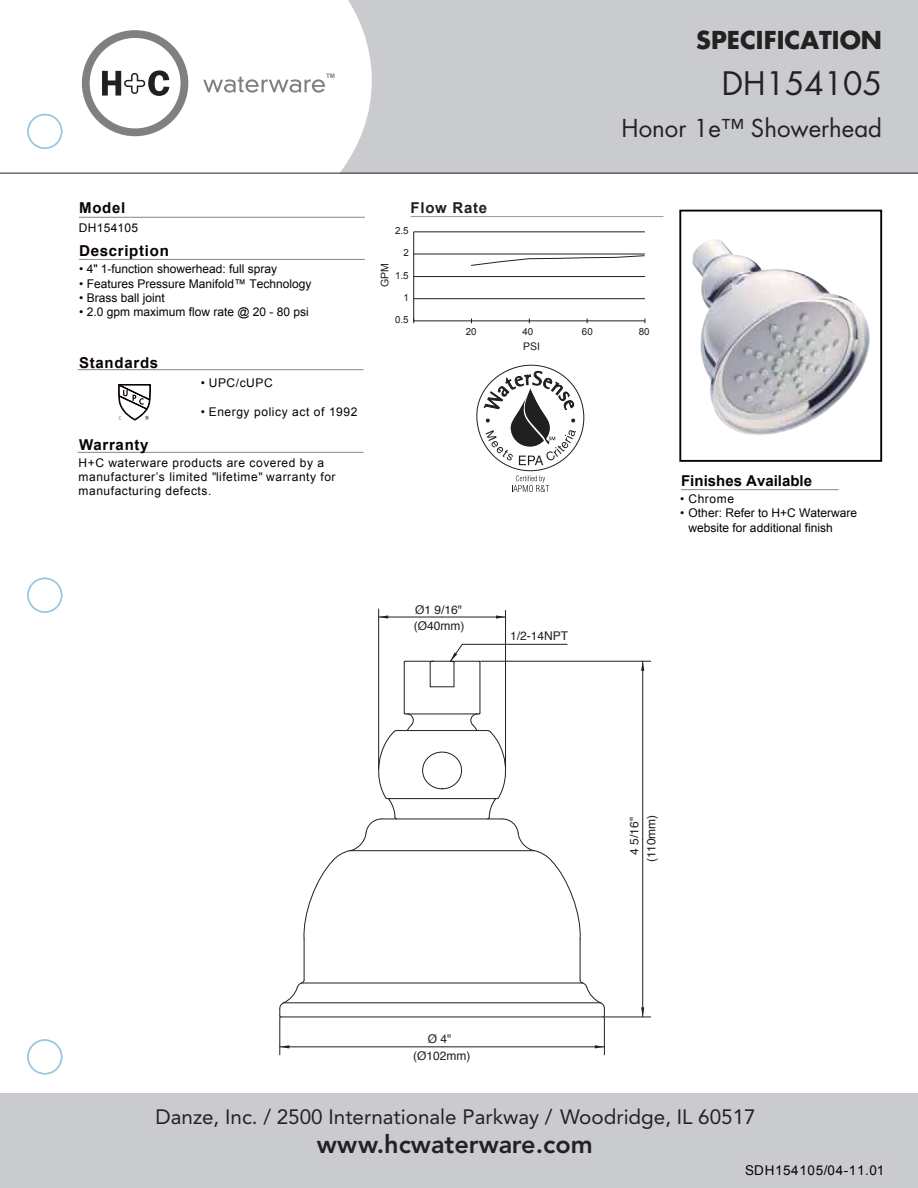
<style>
.page{position:relative;width:918px;height:1188px;background:#fff}
.page>*{position:absolute;margin:0;border:0;box-sizing:border-box;transform-origin:0 0}
.t1{font:31.5px "Futura";color:#232122}
.t2{font:800 25.2px "Avenir";color:#232122}
.t3{font:24px "Futura";color:#232122}
.t4{font:700 24px "Futura";color:#232122}
.t5{font:20.7px "Avenir";color:#232122}
.t6{font:700 15px "Arial";letter-spacing:.045em;color:#090203}
.t7{font:700 15px "Arial";color:#090203}
.t8{font:700 15px "Helvetica";letter-spacing:.05em;color:#090203}
.t9{font:700 15px "Arial";letter-spacing:.05em;color:#221f20}
.t10{font:13.5px "Arial";letter-spacing:.045em;color:#090203}
.t11{font:12px/14.4px "Arial";letter-spacing:.045em;color:#090203}
.t12{font:12px "Arial";color:#090203}
.t13{font:12px/14.4px "Arial";color:#050101}
.t14{font:12px/16.8px "Helvetica";color:#221f20;text-align:center}
.t15{font:12px "Arial";letter-spacing:.02em;color:#090203}
.t16{font:10.5px "Arial";color:#221815}
.t17{font:9.75px "Arial";color:#221815}
.t18{font:700 6.3px "Arial";color:#808082}
.s1{color:#221a15}
.s2{color:#090203}
</style>
<div class="page">
<div style="left:27px;top:114px;width:35px;height:35px;border:1px solid #99cae0;border-radius:50%"></div>
<div style="left:27px;top:1039px;width:35px;height:35px;border:1px solid #99cae0;border-radius:50%"></div>
<div style="left:27px;top:578px;width:35px;height:35px;border:1px solid #99cae0;border-radius:50%"></div>
<div style="left:339px;top:0;width:579px;height:173px;background:#c9cbcf"></div>
<div style="left:0;top:1093px;width:918px;height:95px;background:#c9cbcf"></div>
<hr style="left:0;top:173px;width:918px;height:1px;background:#232122">
<hr style="left:681px;top:489px;width:158px;height:1px;background:#8f919a">
<hr style="left:79px;top:259px;width:286px;height:1px;background:#8f919a">
<hr style="left:79px;top:217px;width:286px;height:1px;background:#8f919a">
<div style="left:679px;top:210px;width:203px;height:252px;border:2px solid #090203"></div>
<img style="left:692px;top:239px;width:178px;height:196px">
<hr style="left:78px;top:452px;width:286px;height:1px;background:#8f919a">
<hr style="left:78px;top:369px;width:286px;height:1px;background:#8f919a">
<svg style="left:118px;top:384px;width:33px;height:37px"></svg>
<hr style="left:411px;top:216px;width:252px;height:1px;background:#9f9fa0">
<svg style="left:476px;top:364px;width:109px;height:128px"></svg>
<svg style="left:413px;top:231px;width:233px;height:92px"></svg>
<div style="left:82px;top:30px;width:106px;height:106px;border:8px solid #808082;border-radius:50%"></div>
<svg style="left:102px;top:70px;width:67px;height:26px"></svg>
<svg style="left:203px;top:77px;width:122px;height:16px"></svg>
<hr style="left:481px;top:661px;width:170px;height:1px;background:#221f20">
<hr style="left:605px;top:1017px;width:46px;height:1px;background:#221f20">
<hr style="left:642px;top:661px;width:1px;height:178px;background:#221f20">
<hr style="left:642px;top:839px;width:1px;height:178px;background:#221f20">
<svg style="left:641px;top:661px;width:3px;height:10px"></svg>
<svg style="left:641px;top:1007px;width:3px;height:10px"></svg>
<hr style="left:604px;top:1018px;width:1px;height:37px;background:#221f20">
<hr style="left:280px;top:1018px;width:1px;height:37px;background:#221f20">
<hr style="left:442px;top:1047px;width:162px;height:1px;background:#221f20">
<hr style="left:280px;top:1047px;width:162px;height:1px;background:#221f20">
<svg style="left:595px;top:1045px;width:9px;height:3px"></svg>
<svg style="left:280px;top:1045px;width:9px;height:3px"></svg>
<hr style="left:378px;top:609px;width:1px;height:160px;background:#221f20">
<hr style="left:505px;top:610px;width:1px;height:159px;background:#221f20">
<hr style="left:379px;top:617px;width:63px;height:1px;background:#221f20">
<hr style="left:442px;top:617px;width:64px;height:1px;background:#221f20">
<svg style="left:379px;top:615px;width:9px;height:4px"></svg>
<svg style="left:496px;top:615px;width:9px;height:4px"></svg>
<hr style="left:281px;top:1017px;width:322px;height:1px;background:#221f20">
<hr style="left:284px;top:1003px;width:317px;height:1px;background:#221f20">
<hr style="left:302px;top:983px;width:280px;height:1px;background:#221f20">
<hr style="left:304px;top:939px;width:1px;height:41px;background:#221f20">
<hr style="left:404px;top:662px;width:1px;height:51px;background:#221f20">
<hr style="left:350px;top:850px;width:184px;height:1px;background:#221f20">
<hr style="left:382px;top:819px;width:120px;height:1px;background:#221f20">
<hr style="left:480px;top:662px;width:1px;height:51px;background:#221f20">
<hr style="left:387px;top:798px;width:110px;height:1px;background:#221f20">
<hr style="left:396px;top:730px;width:92px;height:1px;background:#221f20">
<hr style="left:405px;top:714px;width:74px;height:1px;background:#221f20">
<hr style="left:580px;top:939px;width:1px;height:41px;background:#221f20">
<hr style="left:405px;top:661px;width:74px;height:1px;background:#221f20">
<svg style="left:404px;top:713px;width:10px;height:18px"></svg>
<svg style="left:471px;top:713px;width:9px;height:18px"></svg>
<svg style="left:580px;top:979px;width:25px;height:39px"></svg>
<svg style="left:279px;top:979px;width:26px;height:39px"></svg>
<svg style="left:487px;top:730px;width:94px;height:210px"></svg>
<svg style="left:303px;top:730px;width:94px;height:210px"></svg>
<svg style="left:422px;top:752px;width:40px;height:37px"></svg>
<svg style="left:430px;top:644px;width:138px;height:44px"></svg>
<p class="t18" style="left:326px;top:71px;width:11px">TM</p>
<h3 class="t4" style="left:696px;top:23px;width:187px">SPECIFICATION</h3>
<h1 class="t1" style="left:722px;top:61px;width:162px">DH154105</h1>
<h3 class="t3" style="left:622px;top:112px;width:262px">Honor 1e™ Showerhead</h3>
<p class="t6" style="left:79px;top:198px;width:48px">Model</p>
<p class="t15" style="left:79px;top:220px;width:61px">DH154105</p>
<p class="t8" style="left:79px;top:239px;width:91px">Description</p>
<p class="t12" style="left:79px;top:261px;width:199px">• 4" 1-function showerhead: full spray</p>
<p class="t12" style="left:79px;top:276px;width:234px">• Features Pressure Manifold™ Technology</p>
<p class="t12" style="left:79px;top:290px;width:87px">• Brass ball joint</p>
<p class="t12" style="left:79px;top:304px;width:231px">• 2.0 gpm maximum flow rate @ 20 - 80 psi</p>
<p class="t6" style="left:79px;top:352px;width:81px">Standards</p>
<p class="t11" style="left:201px;top:376px;width:74px">• UPC/cUPC</p>
<p class="t11" style="left:201px;top:405px;width:158px">• Energy policy act of 1992</p>
<p class="t6" style="left:79px;top:435px;width:71px">Warranty</p>
<p class="t11" style="left:79px;top:455px;width:259px">H+C waterware products are covered by a manufacturer’s limited <span class="s1">"</span>lifetime<span class="s1">"</span> warranty for manufacturing defects.</p>
<p class="t9" style="left:411px;top:198px;width:78px">Flow Rate</p>
<p class="t17" style="left:395px;top:224px;width:15px">2.5</p>
<p class="t17" style="left:404px;top:247px;width:7px">2</p>
<p class="t16" style="left:378px;top:287px;width:25px;rotate:-90deg">GPM</p>
<p class="t17" style="left:395px;top:269px;width:15px">1.5</p>
<p class="t17" style="left:404px;top:291px;width:7px">1</p>
<p class="t17" style="left:395px;top:313px;width:15px">0.5</p>
<p class="t17" style="left:466px;top:325px;width:12px">20</p>
<p class="t17" style="left:523px;top:325px;width:12px">40</p>
<p class="t17" style="left:582px;top:325px;width:12px">60</p>
<p class="t17" style="left:639px;top:325px;width:12px">80</p>
<p class="t16" style="left:523px;top:339px;width:18px">PSI</p>
<p class="t7" style="left:681px;top:471px;width:132px">Finishes Available</p>
<p class="t11" style="left:680px;top:492px;width:55px">• Chrome</p>
<p class="t13" style="left:689px;top:506px;width:170px;text-indent:-8px"><span class="s2">•</span> Other: Refer to H+C Waterware website for additional finish</p>
<p class="t14" style="left:414px;top:602px;width:52px;line-height:15.9px;text-align:left">Ø1 9/16" (Ø40mm)</p>
<p class="t14" style="left:510px;top:627px;width:60px">1/2-14NPT</p>
<p class="t14" style="left:413px;top:1031px;width:59px">Ø 4" (Ø102mm)</p>
<p class="t14" style="left:626px;top:862px;width:49px;rotate:-90deg">4 5/16" (110mm)</p>
<h3 class="t5" style="left:156px;top:1105px;width:602px">Danze, Inc. / 2500 Internationale Parkway / Woodridge, IL 60517</h3>
<h2 class="t2" style="left:317px;top:1129px;width:277px">www.hcwaterware.com</h2>
<p class="t10" style="left:745px;top:1161px;width:141px">SDH154105/04-11.01</p>
</div>
